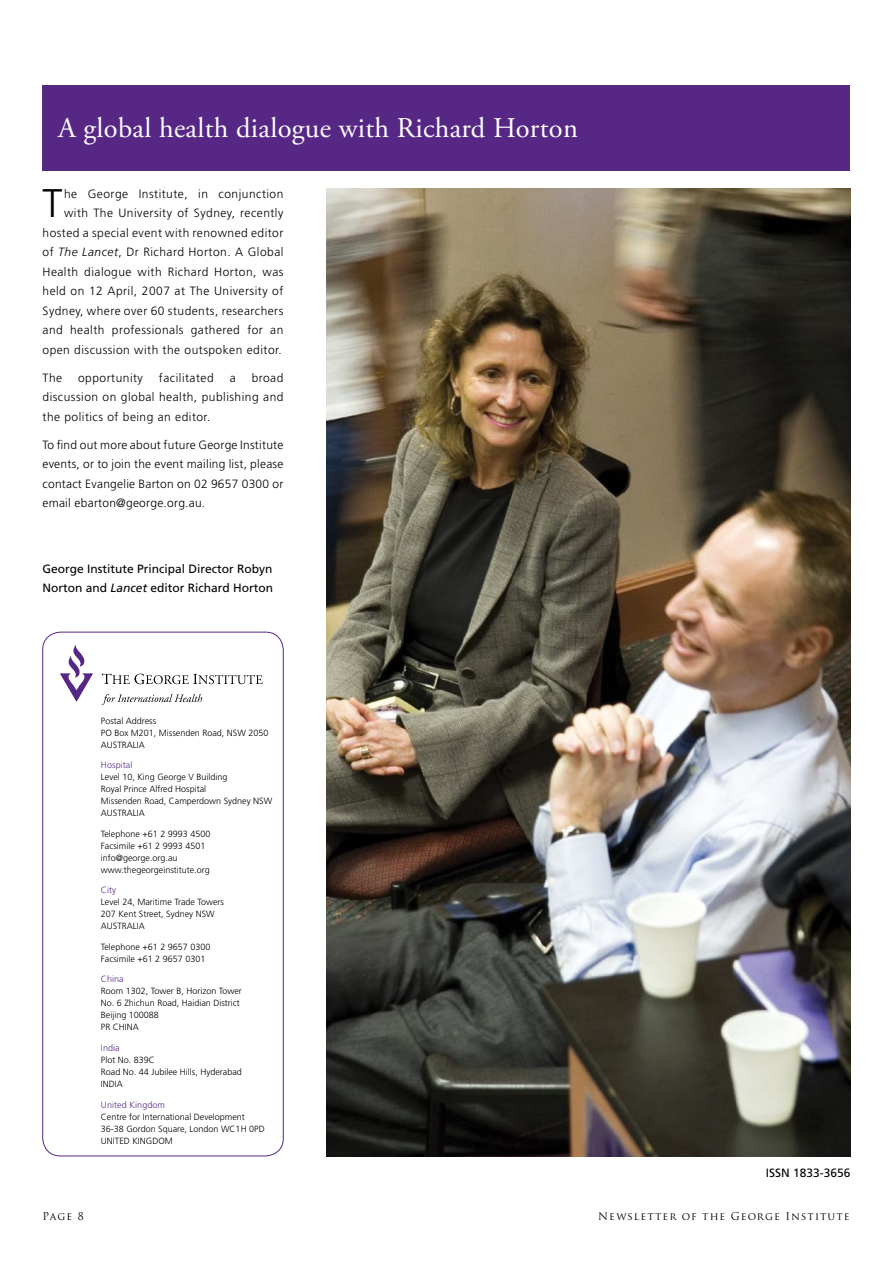
<style>
.page{position:relative;width:893px;height:1263px;background:#fff}
.page>*{position:absolute;margin:0;border:0;box-sizing:border-box;transform-origin:0 0}
.t1{font:300 39.9px "Frutiger";color:#000}
.t2{font:28.5px "Adobe Garamond Pro";letter-spacing:.01em;color:#fff}
.t3{font:300 12px/19.5px "Frutiger";letter-spacing:.04em;color:#000;text-align:justify}
.t4{font:12px/19.5px "Frutiger";color:#000}
.t5{font:10.5px "Trajan Pro";letter-spacing:.1em;color:#000}
.t6{font:300 9px/12px "Frutiger";color:#000}
.t7{font:300 9px "Frutiger";letter-spacing:.01em;color:#572786}
.s1{font-style:italic}
</style>
<div class="page">
<div style="left:43px;top:85px;width:807px;height:85px;background:#572786"></div>
<img style="left:326px;top:189px;width:524px;height:967px">
<div style="left:43px;top:632px;width:240px;height:524px;border:1px solid #572786;border-radius:18px"></div>
<svg style="left:60px;top:644px;width:33px;height:58px"></svg>
<svg style="left:102px;top:673px;width:161px;height:11px"></svg>
<svg style="left:102px;top:694px;width:100px;height:11px"></svg>
<h2 class="t2" style="left:58px;top:110px;width:521px">A global health dialogue with Richard Horton</h2>
<p class="t3" style="left:43px;top:184px;width:242px;text-align:right">he George Institute, in conjunction with The University of Sydney, recently hosted a special event with renowned editor of <span class="s1">The Lancet</span>, Dr Richard Horton. A Global Health dialogue with Richard Horton, was held on 12 April, 2007 at The University of Sydney, where over 60 students, researchers and health professionals gathered for an open discussion with the outspoken editor.</p>
<p class="t3" style="left:43px;top:368px;width:21px">The</p>
<p class="t3" style="left:78px;top:368px;width:66px">opportunity</p>
<p class="t3" style="left:159px;top:368px;width:56px">facilitated</p>
<p class="t3" style="left:230px;top:368px;width:8px">a</p>
<h1 class="t1" style="left:43px;top:181px;width:21px">T</h1>
<p class="t3" style="left:43px;top:368px;width:242px;text-indent:209px">broad discussion on global health, publishing and the politics of being an editor.</p>
<p class="t3" style="left:43px;top:435px;width:242px">To find out more about future George Institute events, or to join the event mailing list, please contact Evangelie Barton on 02 9657 0300 or email ebarton@george.org.au.</p>
<p class="t4" style="left:43px;top:559px;width:232px">George Institute Principal Director Robyn<br>Norton and <span class="s1">Lancet</span> editor Richard Horton</p>
<p class="t6" style="left:101px;top:715px;width:169px">Postal Address<br>PO Box M201, Missenden Road, NSW 2050<br>AUSTRALIA</p>
<p class="t7" style="left:101px;top:760px;width:33px">Hospital</p>
<p class="t6" style="left:101px;top:771px;width:173px">Level 10, King George V Building<br>Royal Prince Alfred Hospital<br>Missenden Road, Camperdown Sydney NSW<br>AUSTRALIA</p>
<p class="t6" style="left:101px;top:828px;width:111px">Telephone +61 2 9993 4500<br>Facsimile +61 2 9993 4501 info@george.org.au www.thegeorgeinstitute.org</p>
<p class="t7" style="left:101px;top:885px;width:17px">City</p>
<p class="t6" style="left:101px;top:896px;width:125px">Level 24, Maritime Trade Towers<br>207 Kent Street, Sydney NSW<br>AUSTRALIA</p>
<p class="t6" style="left:101px;top:941px;width:111px">Telephone +61 2 9657 0300<br>Facsimile +61 2 9657 0301</p>
<p class="t7" style="left:101px;top:974px;width:24px">China</p>
<p class="t6" style="left:101px;top:985px;width:143px">Room 1302, Tower B, Horizon Tower<br>No. 6 Zhichun Road, Haidian District<br>Beijing 100088<br>PR CHINA</p>
<p class="t7" style="left:101px;top:1043px;width:20px">India</p>
<p class="t6" style="left:101px;top:1054px;width:143px">Plot No. 839C<br>Road No. 44 Jubilee Hills, Hyderabad<br>INDIA</p>
<p class="t7" style="left:101px;top:1099px;width:66px">United Kingdom</p>
<p class="t6" style="left:101px;top:1110px;width:165px">Centre for International Development<br>36-38 Gordon Square, London WC1H 0PD<br>UNITED KINGDOM</p>
<p class="t4" style="left:766px;top:1163px;width:86px">ISSN 1833-3656</p>
<p class="t5" style="left:43px;top:1209px;width:43px">Page 8</p>
<p class="t5" style="left:598px;top:1209px;width:253px">Newsletter of the George Institute</p>
</div>
